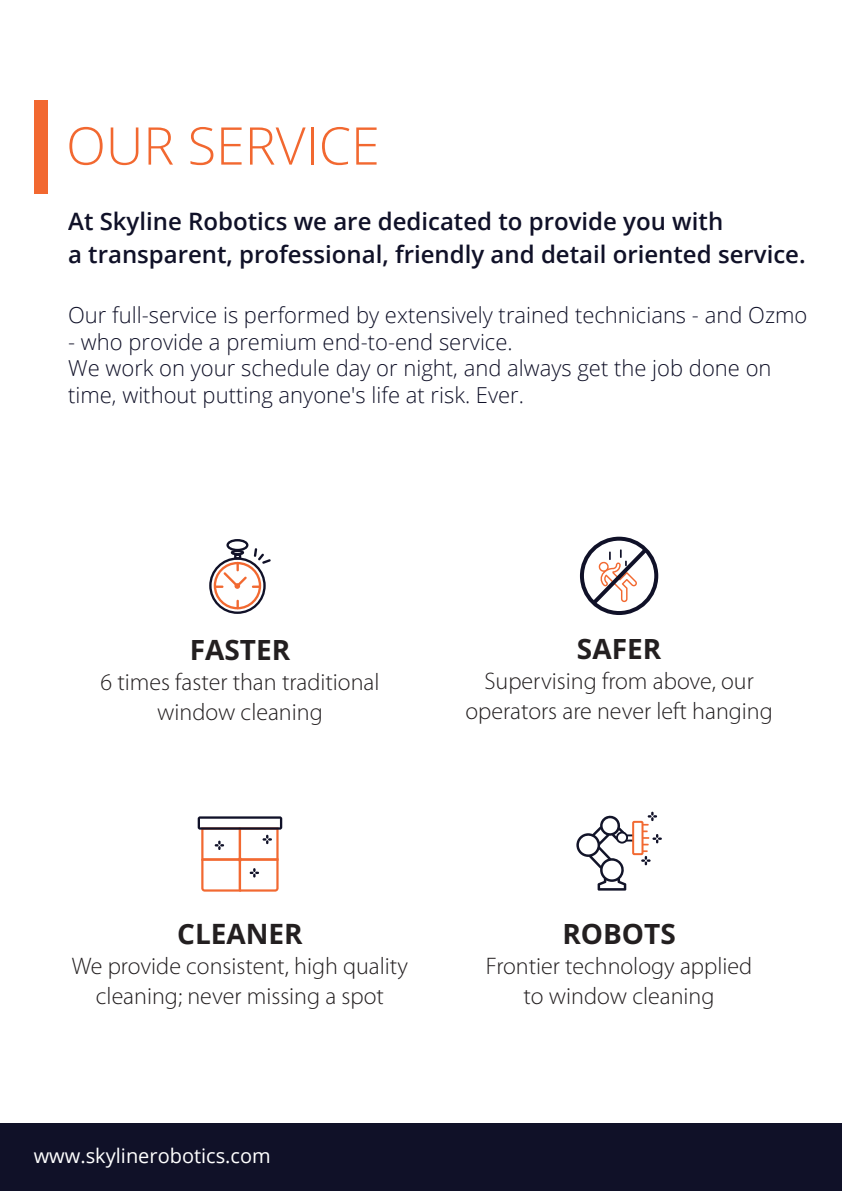
<style>
.page{position:relative;width:842px;height:1191px;background:#fff}
.page>*{position:absolute;margin:0;border:0;box-sizing:border-box;transform-origin:0 0}
.t1{font:300 52px "Open Sans";color:#f26830}
.t2{font:700 28px "Open Sans Hebrew";color:#231f20}
.t3{font:700 28px "Open Sans";color:#231f20}
.t4{font:300 24px/30px "Myriad Pro";color:#231f20;text-align:center}
.t5{font:600 24px/33.6px "Open Sans";color:#101128}
.t6{font:300 22px/26.4px "Open Sans";color:#101128}
.t7{font:20px "Open Sans";color:#fff}
</style>
<div class="page">
<svg style="left:209px;top:539px;width:62px;height:75px"></svg>
<svg style="left:198px;top:816px;width:84px;height:75px"></svg>
<div style="left:580px;top:536px;width:78px;height:79px;border:4px solid #101128;border-radius:50%"></div>
<svg style="left:588px;top:545px;width:62px;height:64px"></svg>
<svg style="left:576px;top:815px;width:59px;height:75px"></svg>
<div style="left:632px;top:821px;width:11px;height:34px;border:2px solid #f26931"></div>
<svg style="left:641px;top:811px;width:21px;height:54px"></svg>
<div style="left:34px;top:100px;width:14px;height:93px;background:#f26830"></div>
<div style="left:0;top:1123px;width:842px;height:68px;background:#101128"></div>
<h1 class="t1" style="left:66px;top:110px;width:315px">OUR SERVICE</h1>
<p class="t5" style="left:68px;top:204px;width:739px">At Skyline Robotics we are dedicated to provide you with<br>a transparent, professional, friendly and detail oriented service.</p>
<p class="t6" style="left:68px;top:301px;width:741px">Our full-service is performed by extensively trained technicians - and Ozmo</p>
<p class="t6" style="left:68px;top:328px;width:705px">- who provide a premium end-to-end service.<br>We work on your schedule day or night, and always get the job done on time, without putting anyone's life at risk. Ever.</p>
<p class="t2" style="left:190px;top:634px;width:102px">FASTER</p>
<p class="t4" style="left:100px;top:667px;width:281px">6 times faster than traditional window cleaning</p>
<p class="t2" style="left:577px;top:632px;width:86px">SAFER</p>
<p class="t4" style="left:465px;top:666px;width:309px">Supervising from above, our operators are never left hanging</p>
<p class="t3" style="left:177px;top:914px;width:127px">CLEANER</p>
<p class="t4" style="left:72px;top:951px;width:338px">We provide consistent, high quality cleaning; never missing a spot</p>
<p class="t7" style="left:34px;top:1142px;width:239px">www.skylinerobotics.com</p>
<p class="t2" style="left:562px;top:918px;width:115px">ROBOTS</p>
<p class="t4" style="left:486px;top:951px;width:268px">Frontier technology applied to window cleaning</p>
</div>
